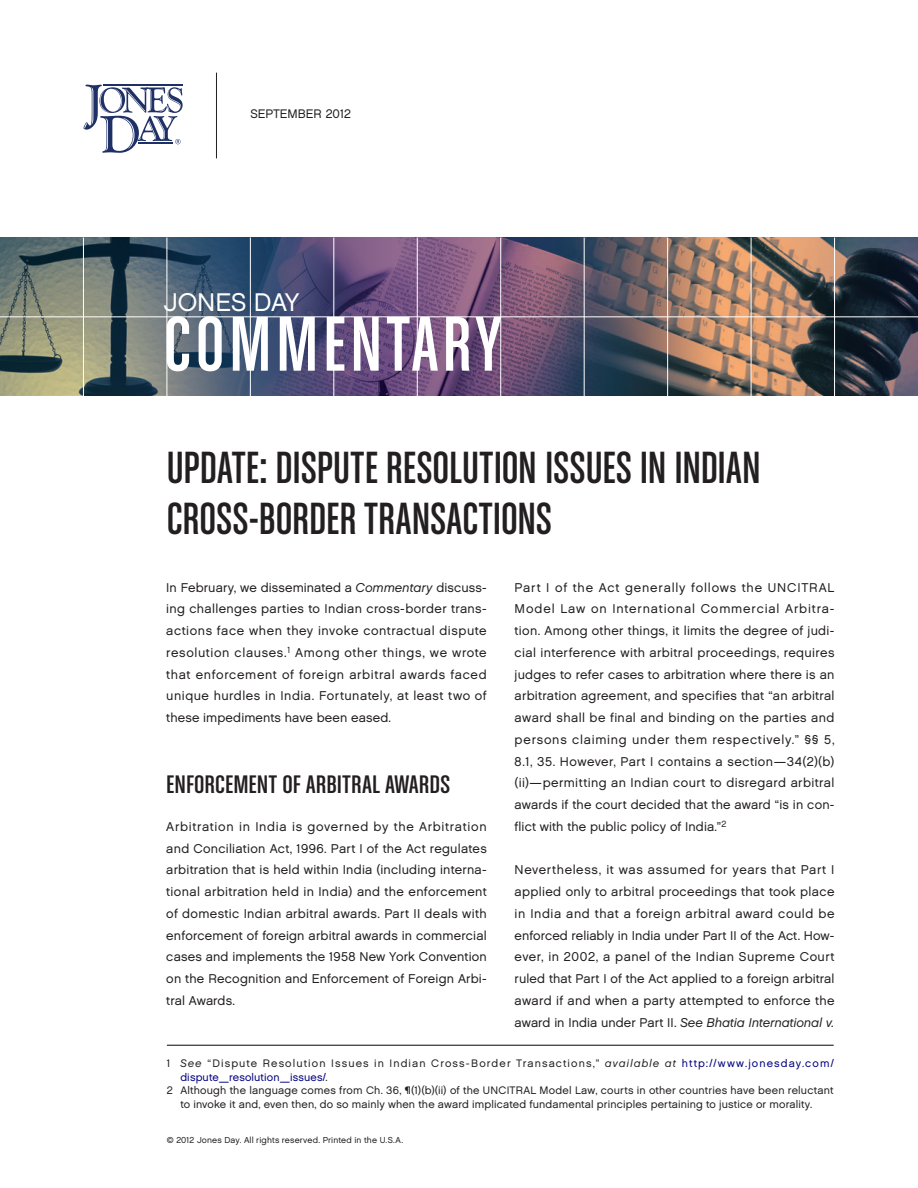
<style>
.page{position:relative;width:918px;height:1188px;background:#fff}
.page>*{position:absolute;margin:0;border:0;box-sizing:border-box;transform-origin:0 0}
.t1{font:82.5px "Chalet Comprime Cologne Sixty";letter-spacing:.055em;color:#fff}
.t2{font:48px/51px "Chalet Comprime Cologne Sixty";color:#231f20}
.t3{font:27px "Chalet Comprime Cologne Sixty";letter-spacing:.005em;color:#231f20;scale:1.1 1}
.t4{font:25.5px "Chalet London Nineteen Sixty";letter-spacing:-.005em;color:#fff}
.t5{font:12.75px/21.8px "Chalet London Nineteen Sixty";letter-spacing:.01em;color:#231f20;text-align:justify}
.t6{font:12.3px "Chalet London Nineteen Sixty";color:#231f20}
.t7{font:10.8px "Chalet London Nineteen Sixty";letter-spacing:.015em;color:#231f20}
.t8{font:10.8px "Chalet London Nineteen Sixty";letter-spacing:.1em;color:#231f20}
.t9{font:10.8px "Chalet London Nineteen Sixty";letter-spacing:.015em;color:#000080}
.t10{font:8.7px "Chalet London Nineteen Sixty";letter-spacing:.02em;color:#231f20}
.s1{font-family:"Chalet Oblique London"}
.s2{color:#000080}
.s3{color:#231f20}
</style>
<div class="page">
<img style="left:0;top:237px;width:918px;height:158px">
<hr style="left:167px;top:238px;width:1px;height:160px;background:#fff">
<hr style="left:83px;top:238px;width:1px;height:160px;background:#fff">
<hr style="left:250px;top:238px;width:1px;height:160px;background:#fff">
<hr style="left:334px;top:238px;width:1px;height:160px;background:#fff">
<hr style="left:417px;top:238px;width:1px;height:160px;background:#fff">
<hr style="left:500px;top:238px;width:1px;height:160px;background:#fff">
<hr style="left:584px;top:238px;width:1px;height:160px;background:#fff">
<hr style="left:667px;top:238px;width:1px;height:160px;background:#fff">
<hr style="left:751px;top:238px;width:1px;height:160px;background:#fff">
<hr style="left:834px;top:238px;width:1px;height:160px;background:#fff">
<hr style="left:0;top:317px;width:918px;height:1px;background:#fff">
<hr style="left:216px;top:73px;width:1px;height:85px;background:#231f20">
<svg style="left:83px;top:85px;width:100px;height:68px"></svg>
<hr style="left:167px;top:1045px;width:667px;height:1px;background:#231f20">
<p class="t6" style="left:250px;top:106px;width:17px">Septem</p>
<p class="t6" style="left:298px;top:106px;width:55px">ber 2012</p>
<h3 class="t4" style="left:164px;top:286px;width:137px">JONES DAY</h3>
<h1 class="t1" style="left:164px;top:299px;width:339px">COMMENTARY</h1>
<h2 class="t2" style="left:167px;top:441px;width:595px">UPDATE: DISPUTE RESOLUTION ISSUE S IN INDIAN<br>CROSS-BORDER TRANSACTIONS</h2>
<p class="t5" style="left:166px;top:576px;width:322px">In February, we disseminated a <span class="s1">Commentary</span> discuss&shy;ing challenges parties to Indian cross-border trans&shy;actions face when they invoke contractual dispute resolution clauses.<sup>1</sup> Among other things, we wrote that enforcement of foreign arbitral awards faced unique hurdles in India. Fortunately, at least two of these impediments have been eased.</p>
<h3 class="t3" style="left:166px;top:770px;width:260px">ENFORCEMENT OF ARBITRAL AWARDS</h3>
<p class="t5" style="left:166px;top:815px;width:322px">Arbitration in India is governed by the Arbitration and Conciliation Act, 1996. Part I of the Act regulates arbitration that is held within India (including interna&shy;tional arbitration held in India) and the enforcement of domestic Indian arbitral awards. Part II deals with enforcement of foreign arbitral awards in commercial cases and implements the 1958 New York Convention on the Recognition and Enforcement of Foreign Arbi&shy;tral Awards.</p>
<p class="t5" style="left:515px;top:576px;width:321px">Part I of the Act generally follows the UNCITRAL Model Law on International Commercial Arbitra&shy;tion. Among other things, it limits the degree of judi&shy;cial interference with arbitral proceedings, requires judges to refer cases to arbitration where there is an arbitration agreement, and specifies that “an arbitral award shall be final and binding on the parties and persons claiming under them respectively.” §§ 5, 8.1, 35. However, Part I contains a section—34(2)(b) (ii)—permitting an Indian court to disregard arbitral awards if the court decided that the award “is in con&shy;flict with the public policy of India.”<sup>2</sup></p>
<p class="t5" style="left:515px;top:859px;width:321px">Nevertheless, it was assumed for years that Part I applied only to arbitral proceedings that took place in India and that a foreign arbitral award could be enforced reliably in India under Part II of the Act. How&shy;ever, in 2002, a panel of the Indian Supreme Court ruled that Part I of the Act applied to a foreign arbitral award if and when a party attempted to enforce the award in India under Part II. <span class="s1">See Bhatia International v.</span></p>
<p class="t8" style="left:167px;top:1057px;width:668px">1 <span class="s1">See</span> “Dispute Resolution Issues in Indian Cross-Border Transactions,” <span class="s1">available at</span> <span class="s2">http://www.jonesday.com/</span></p>
<p class="t9" style="left:180px;top:1071px;width:149px">dispute_resolution_issues/<span class="s3">.</span></p>
<p class="t7" style="left:167px;top:1084px;width:668px">2 Although the language comes from Ch. 36, ¶(1)(b)(ii) of the UNCITRAL Model Law, courts in other countries have been reluctant</p>
<p class="t7" style="left:180px;top:1098px;width:633px">to invoke it and, even then, do so mainly when the award implicated fundamental principles pertaining to justice or morality.</p>
<p class="t10" style="left:167px;top:1134px;width:238px">© 2012 Jones Day. All rights reserved. Printed in the U.S.A.</p>
</div>
